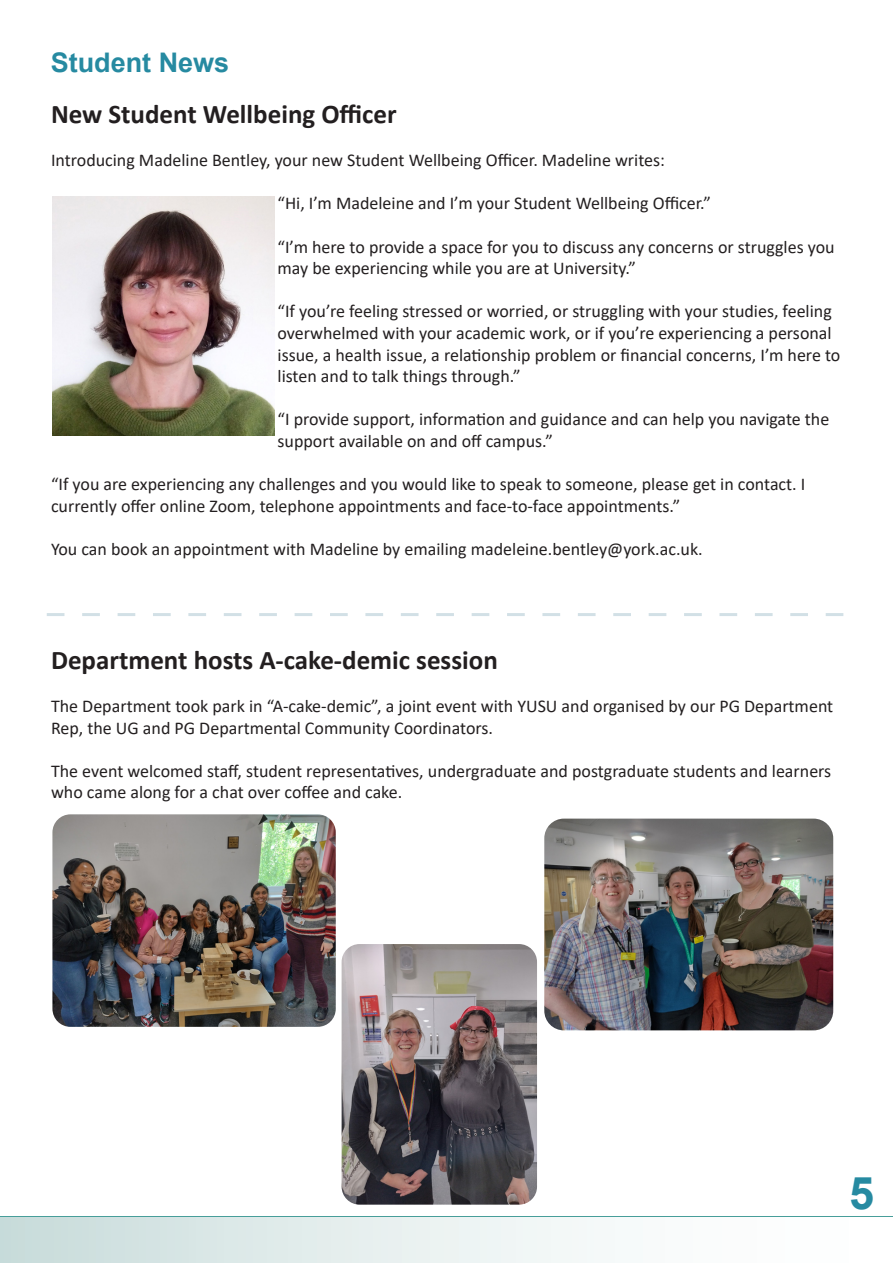
<style>
.page{position:relative;width:893px;height:1263px;background:#fff}
.page>*{position:absolute;margin:0;border:0;box-sizing:border-box;transform-origin:0 0}
.t1{font:700 45px "Arial";color:#268aa1}
.Body{font:700 27px "Calibri";color:#231f20}
.Section_Headers{font:700 27px "Arial";color:#268aa1}
.Body-2{font:18px/21.6px "Calibri";color:#231f20}
</style>
<div class="page">
<div style="left:0;top:1216px;width:893px;height:5px;background:#479e9a"></div>
<div style="left:0;top:1217px;width:893px;height:46px;background:linear-gradient(to right,#ccdedd,#fff)"></div>
<img style="left:52px;top:197px;width:222px;height:239px">
<svg style="left:47px;top:613px;width:796px;height:3px"></svg>
<img style="left:52px;top:814px;width:284px;height:213px">
<img style="left:544px;top:819px;width:289px;height:211px">
<img style="left:342px;top:944px;width:195px;height:261px">
<p class="Section_Headers" style="left:51px;top:43px;width:180px">Student News</p>
<p class="Body" style="left:51px;top:95px;width:347px">New Student Wellbeing Officer</p>
<p class="Body-2" style="left:51px;top:149px;width:615px">Introducing Madeline Bentley, your new Student Wellbeing Officer. Madeline writes:</p>
<p class="Body-2" style="left:278px;top:192px;width:435px">“Hi, I’m Madeleine and I’m your Student Wellbeing Officer.”</p>
<p class="Body-2" style="left:278px;top:235px;width:559px">“I’m here to provide a space for you to discuss any concerns or struggles you may be experiencing while you are at University.”</p>
<p class="Body-2" style="left:278px;top:300px;width:564px">“If you’re feeling stressed or worried, or struggling with your studies, feeling overwhelmed with your academic work, or if you’re experiencing a personal issue, a health issue, a relationship problem or financial concerns, I’m here to listen and to talk things through.”</p>
<p class="Body-2" style="left:278px;top:408px;width:553px">“I provide support, information and guidance and can help you navigate the support available on and off campus.”</p>
<p class="Body-2" style="left:51px;top:473px;width:756px">“If you are experiencing any challenges and you would like to speak to someone, please get in contact. I currently offer online Zoom, telephone appointments and face-to-face appointments.”</p>
<p class="Body-2" style="left:51px;top:538px;width:653px">You can book an appointment with Madeline by emailing madeleine.bentley@york.ac.uk.</p>
<p class="Body" style="left:51px;top:641px;width:448px">Department hosts A-cake-demic session</p>
<p class="Body-2" style="left:51px;top:695px;width:784px">The Department took park in “A-cake-demic”, a joint event with YUSU and organised by our PG Department<br>Rep, the UG and PG Departmental Community Coordinators.</p>
<p class="Body-2" style="left:51px;top:759px;width:782px">The event welcomed staff, student representatives, undergraduate and postgraduate students and learners who came along for a chat over coffee and cake.</p>
<h1 class="t1" style="left:849px;top:1162px;width:27px">5</h1>
</div>
